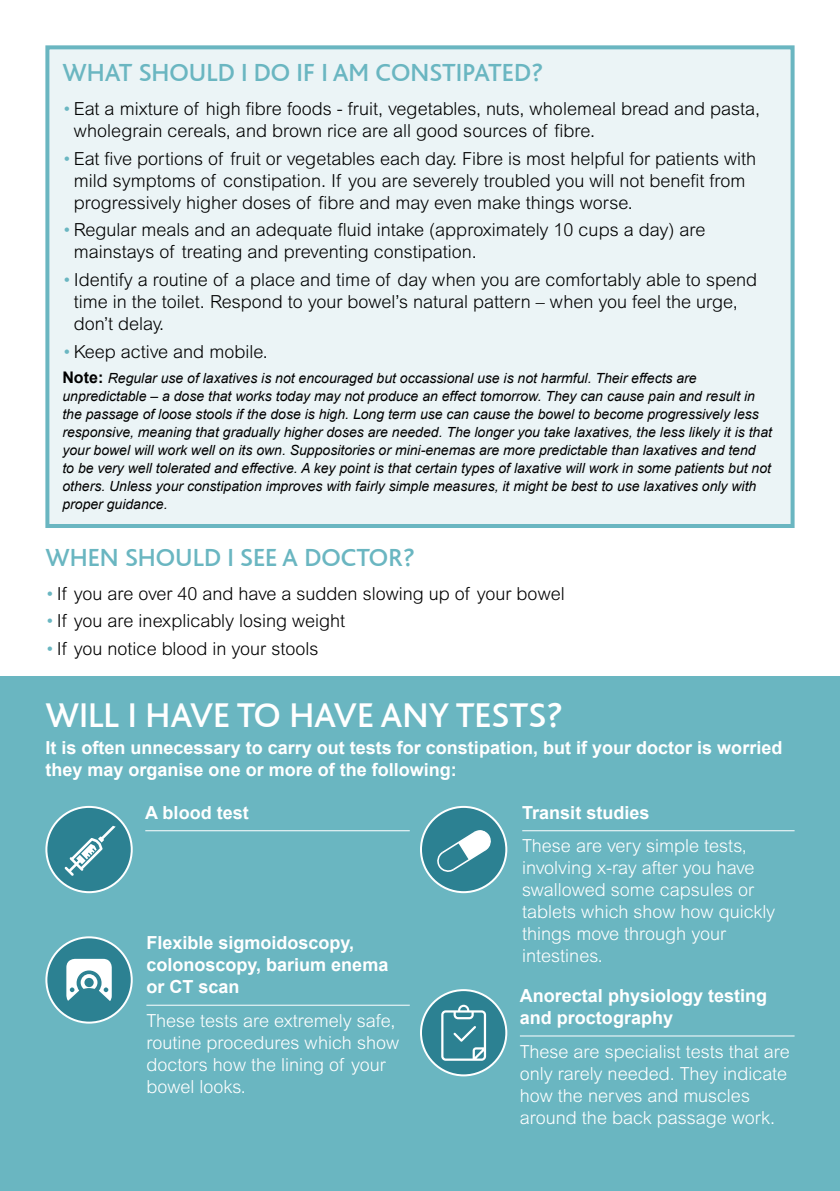
<style>
.page{position:relative;width:840px;height:1191px;background:#fff}
.page>*{position:absolute;margin:0;border:0;box-sizing:border-box;transform-origin:0 0}
.t1{font:500 36px "Bliss";color:#fff}
.t2{font:500 26px "Bliss";color:#6ab6c1}
.t3{font:300 18px/22px "Arial";color:#000}
.t4{font:300 18px/22px "Arial";color:#fff}
.t5{font:700 18px/22px "Arial";color:#fff}
.t6{font:italic 14px/18px "Arial";color:#000}
.s1{color:#6ab6c1}
.s2{font-weight:700;font-style:normal;font-size:16px}
</style>
<div class="page">
<div style="left:45px;top:45px;width:749px;height:483px;background:#ebf4f6;border:4px solid #6ab6c1"></div>
<div style="left:0;top:676px;width:839px;height:515px;background:#6ab6c1"></div>
<svg style="left:46px;top:807px;width:86px;height:85px;background:#398898"></svg>
<div style="left:45px;top:806px;width:88px;height:87px;border:2px solid #fff;border-radius:50%"></div>
<svg style="left:65px;top:825px;width:51px;height:51px;background:#5398a6"></svg>
<svg style="left:46px;top:937px;width:86px;height:85px;background:#368797"></svg>
<div style="left:45px;top:936px;width:88px;height:87px;border:2px solid #fff;border-radius:50%"></div>
<svg style="left:66px;top:958px;width:46px;height:43px;background:#afcfd5"></svg>
<svg style="left:421px;top:807px;width:85px;height:85px;background:#368797"></svg>
<div style="left:420px;top:806px;width:87px;height:87px;border:2px solid #fff;border-radius:50%"></div>
<svg style="left:436px;top:827px;width:57px;height:46px;background:#65a3af"></svg>
<svg style="left:421px;top:990px;width:85px;height:85px;background:#388898"></svg>
<div style="left:420px;top:989px;width:87px;height:87px;border:2px solid #fff;border-radius:50%"></div>
<svg style="left:441px;top:1004px;width:45px;height:56px;background:#5c9eab"></svg>
<hr style="left:145px;top:830px;width:264px;height:1px;background:#fff">
<hr style="left:146px;top:1004px;width:263px;height:1px;background:#fff">
<hr style="left:522px;top:830px;width:272px;height:1px;background:#fff">
<hr style="left:519px;top:1035px;width:275px;height:1px;background:#fff">
<h2 class="t2" style="left:62px;top:59px;width:482px">WHAT SHOULD I DO IF I AM CONSTIPATED?</h2>
<p class="t3" style="left:74px;top:97px;width:687px;text-indent:-11px"><span class="s1">•</span>Eat a mixture of high fibre foods - fruit, vegetables, nuts, wholemeal bread and pasta, wholegrain cereals, and brown rice are all good sources of fibre.</p>
<p class="t3" style="left:74px;top:147px;width:683px;text-indent:-11px"><span class="s1">•</span>Eat five portions of fruit or vegetables each day. Fibre is most helpful for patients with mild symptoms of constipation. If you are severely troubled you will not benefit from progressively higher doses of fibre and may even make things worse.</p>
<p class="t3" style="left:74px;top:219px;width:632px;text-indent:-11px"><span class="s1">•</span>Regular meals and an adequate fluid intake (approximately 10 cups a day) are mainstays of treating and preventing constipation.</p>
<p class="t3" style="left:74px;top:268px;width:684px;text-indent:-11px"><span class="s1">•</span> Identify a routine of a place and time of day when you are comfortably able to spend time in the toilet. Respond to your bowel’s natural pattern – when you feel the urge, don’t delay.</p>
<p class="t3" style="left:62px;top:340px;width:207px"><span class="s1">•</span>Keep active and mobile.</p>
<p class="t6" style="left:62px;top:369px;width:710px"><span class="s2">Note:</span> Regular use of laxatives is not encouraged but occassional use is not harmful. Their effects are unpredictable – a dose that works today may not produce an effect tomorrow. They can cause pain and result in the passage of loose stools if the dose is high. Long term use can cause the bowel to become progressively less responsive, meaning that gradually higher doses are needed. The longer you take laxatives, the less likely it is that your bowel will work well on its own. Suppositories or mini-enemas are more predictable than laxatives and tend<br>to be very well tolerated and effective. A key point is that certain types of laxative will work in some patients but not others. Unless your constipation improves with fairly simple measures, it might be best to use laxatives only with proper guidance.</p>
<h2 class="t2" style="left:45px;top:544px;width:371px">WHEN SHOULD I SEE A DOCTOR?</h2>
<p class="t3" style="left:45px;top:582px;width:520px"><span class="s1">•</span> If you are over 40 and have a sudden slowing up of your bowel</p>
<p class="t3" style="left:45px;top:610px;width:301px"><span class="s1">•</span> If you are inexplicably losing weight</p>
<p class="t3" style="left:45px;top:638px;width:274px"><span class="s1">•</span> If you notice blood in your stools</p>
<h1 class="t1" style="left:45px;top:696px;width:519px">WILL I HAVE TO HAVE ANY TESTS?</h1>
<p class="t5" style="left:45px;top:737px;width:738px">It is often unnecessary to carry out tests for constipation, but if your doctor is worried they may organise one or more of the following:</p>
<p class="t5" style="left:145px;top:802px;width:105px">A blood test</p>
<p class="t5" style="left:146px;top:932px;width:243px">Flexible sigmoidoscopy, colonoscopy, barium enema or CT scan</p>
<p class="t4" style="left:146px;top:1009px;width:254px">These tests are extremely safe, routine procedures which show doctors how the lining of your bowel looks.</p>
<p class="t5" style="left:522px;top:802px;width:129px">Transit studies</p>
<p class="t4" style="left:522px;top:835px;width:254px">These are very simple tests, involving x-ray after you have swallowed some capsules or tablets which show how quickly things move through your intestines.</p>
<p class="t5" style="left:519px;top:985px;width:249px">Anorectal physiology testing and proctography</p>
<p class="t4" style="left:519px;top:1040px;width:271px">These are specialist tests that are only rarely needed. They indicate how the nerves and muscles around the back passage work.</p>
</div>
